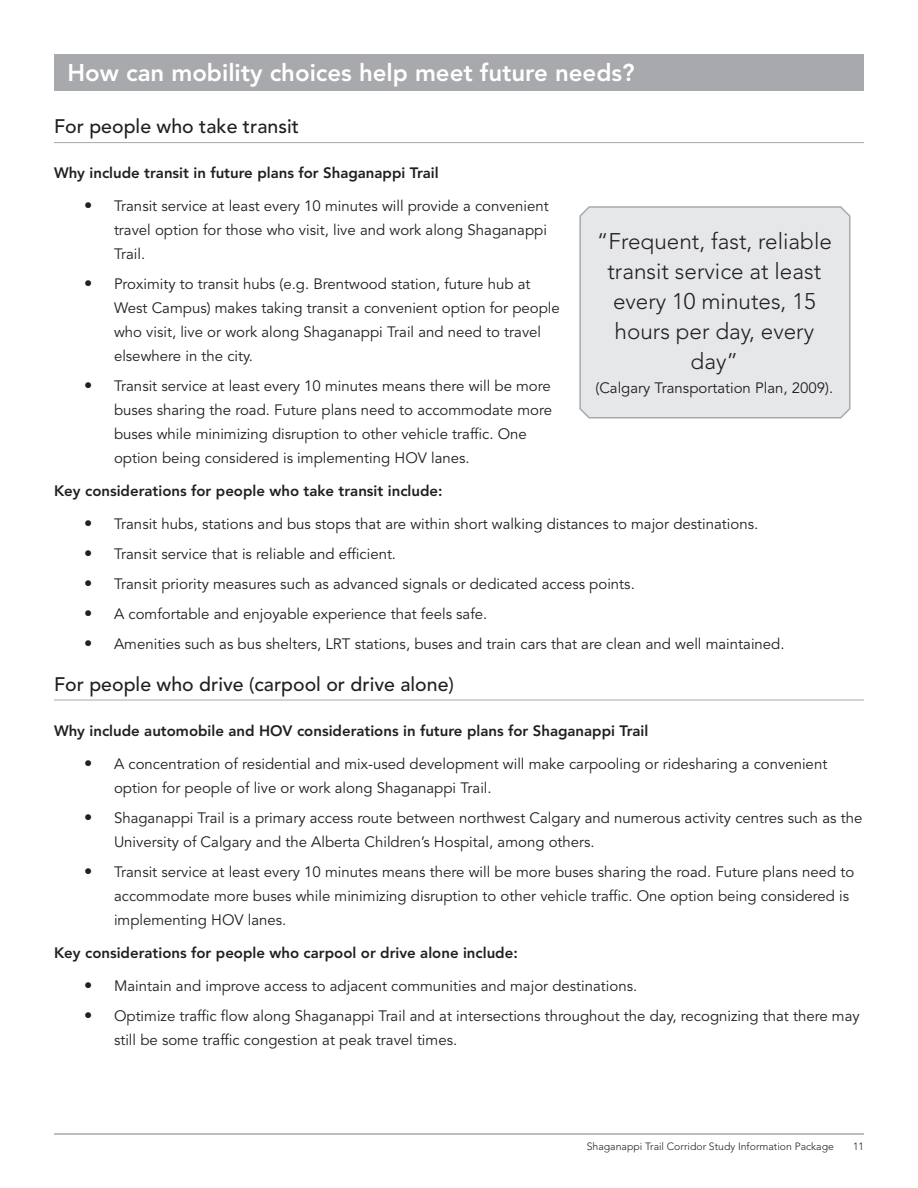
<style>
.page{position:relative;width:918px;height:1188px;background:#fff}
.page>*{position:absolute;margin:0;border:0;box-sizing:border-box;transform-origin:0 0}
.t1{font:800 24px "Avenir";color:#fff}
.HighlightText{font:300 22.5px/30px "Avenir LT Std";color:#231f20;text-align:center}
.MainHeader{font:500 19.5px "Avenir";color:#231f20}
.MainBullets{font:15px/24px "Avenir LT Std";color:#231f20}
.MainText{font:800 15px "Avenir LT Std";color:#231f20}
.HighlightText-2{font:15px "Avenir LT Std";color:#231f20}
.t2{font:300 10.5px "Avenir LT Std";color:#231f20}
.s1{font-weight:300;font-size:16.5px}
</style>
<div class="page">
<hr style="left:54px;top:1133px;width:810px;height:2px;background:#a8a9ad">
<hr style="left:54px;top:142px;width:810px;height:1px;background:#a8a9ad">
<hr style="left:54px;top:700px;width:810px;height:1px;background:#a8a9ad">
<div style="left:54px;top:54px;width:810px;height:36px;background:#a8a9ad"></div>
<div style="left:579px;top:206px;width:272px;height:213px;background:#e6e7e9"></div>
<p class="t1" style="left:68px;top:59px;width:569px">How can mobility choices help meet future needs?</p>
<h1 class="t1" style="left:68px;top:59px;width:187px">About the Study</h1>
<p class="t1" style="left:68px;top:59px;width:296px">Providing mob lity choices</p>
<p class="MainHeader" style="left:54px;top:115px;width:246px">For people who take transit</p>
<p class="MainText" style="left:54px;top:164px;width:386px">Why include transit in future plans for Shaganappi Trail</p>
<p class="MainBullets" style="left:114px;top:195px;width:436px;text-align:justify;text-indent:-30px"><span class="s1">•</span> Transit service at least every 10 minutes will provide a convenient travel option for those who visit, live and work along Shaganappi Trail.</p>
<p class="MainBullets" style="left:114px;top:273px;width:447px;text-indent:-30px"><span class="s1">•</span> Proximity to transit hubs (e.g. Brentwood station, future hub at West Campus) makes taking transit a convenient option for people who visit, live or work along Shaganappi Trail and need to travel elsewhere in the city.</p>
<p class="MainBullets" style="left:114px;top:375px;width:440px;text-indent:-30px"><span class="s1">•</span> Transit service at least every 10 minutes means there will be more buses sharing the road. Future plans need to accommodate more buses while minimizing disruption to other vehicle traffic. One option being considered is implementing HOV lanes.</p>
<p class="MainText" style="left:54px;top:482px;width:390px">Key considerations for people who take transit include:</p>
<p class="MainBullets" style="left:84px;top:513px;width:676px"><span class="s1">•</span> Transit hubs, stations and bus stops that are within short walking distances to major destinations.</p>
<p class="MainBullets" style="left:84px;top:543px;width:314px"><span class="s1">•</span> Transit service that is reliable and efficient.</p>
<p class="MainBullets" style="left:84px;top:573px;width:552px"><span class="s1">•</span> Transit priority measures such as advanced signals or dedicated access points.</p>
<p class="MainBullets" style="left:84px;top:603px;width:405px"><span class="s1">•</span> A comfortable and enjoyable experience that feels safe.</p>
<p class="MainBullets" style="left:84px;top:633px;width:702px"><span class="s1">•</span> Amenities such as bus shelters, LRT stations, buses and train cars that are clean and well maintained.</p>
<p class="MainHeader" style="left:54px;top:673px;width:401px">For people who drive (carpool or drive alone)</p>
<p class="MainText" style="left:54px;top:722px;width:596px">Why include automobile and HOV considerations in future plans for Shaganappi Trail</p>
<p class="MainBullets" style="left:114px;top:752px;width:715px;text-indent:-30px"><span class="s1">•</span> A concentration of residential and mix-used development will make carpooling or ridesharing a convenient option for people of live or work along Shaganappi Trail.</p>
<p class="MainBullets" style="left:114px;top:806px;width:750px;text-indent:-30px"><span class="s1">•</span> Shaganappi Trail is a primary access route between northwest Calgary and numerous activity centres such as the<br>University of Calgary and the Alberta Children’s Hospital, among others.</p>
<p class="MainBullets" style="left:114px;top:860px;width:742px;text-indent:-30px"><span class="s1">•</span> Transit service at least every 10 minutes means there will be more buses sharing the road. Future plans need to accommodate more buses while minimizing disruption to other vehicle traffic. One option being considered is implementing HOV lanes.</p>
<p class="MainText" style="left:54px;top:944px;width:465px">Key considerations for people who carpool or drive alone include:</p>
<p class="MainBullets" style="left:84px;top:974px;width:555px"><span class="s1">•</span> Maintain and improve access to adjacent communities and major destinations.</p>
<p class="MainBullets" style="left:114px;top:1004px;width:747px;text-indent:-30px"><span class="s1">•</span> Optimize traffic flow along Shaganappi Trail and at intersections throughout the day, recognizing that there may still be some traffic congestion at peak travel times.</p>
<p class="HighlightText" style="left:597px;top:226px;width:237px">“Frequent, fast, reliable transit service at least every 10 minutes, 15 hours per day, every day”</p>
<p class="HighlightText-2" style="left:595px;top:379px;width:239px">(Calgary Transportation Plan, 2009).</p>
<p class="t2" style="left:587px;top:1140px;width:249px">Shaganappi Trail Corridor Study Information Package</p>
<p class="t2" style="left:853px;top:1140px;width:12px">11</p>
</div>
